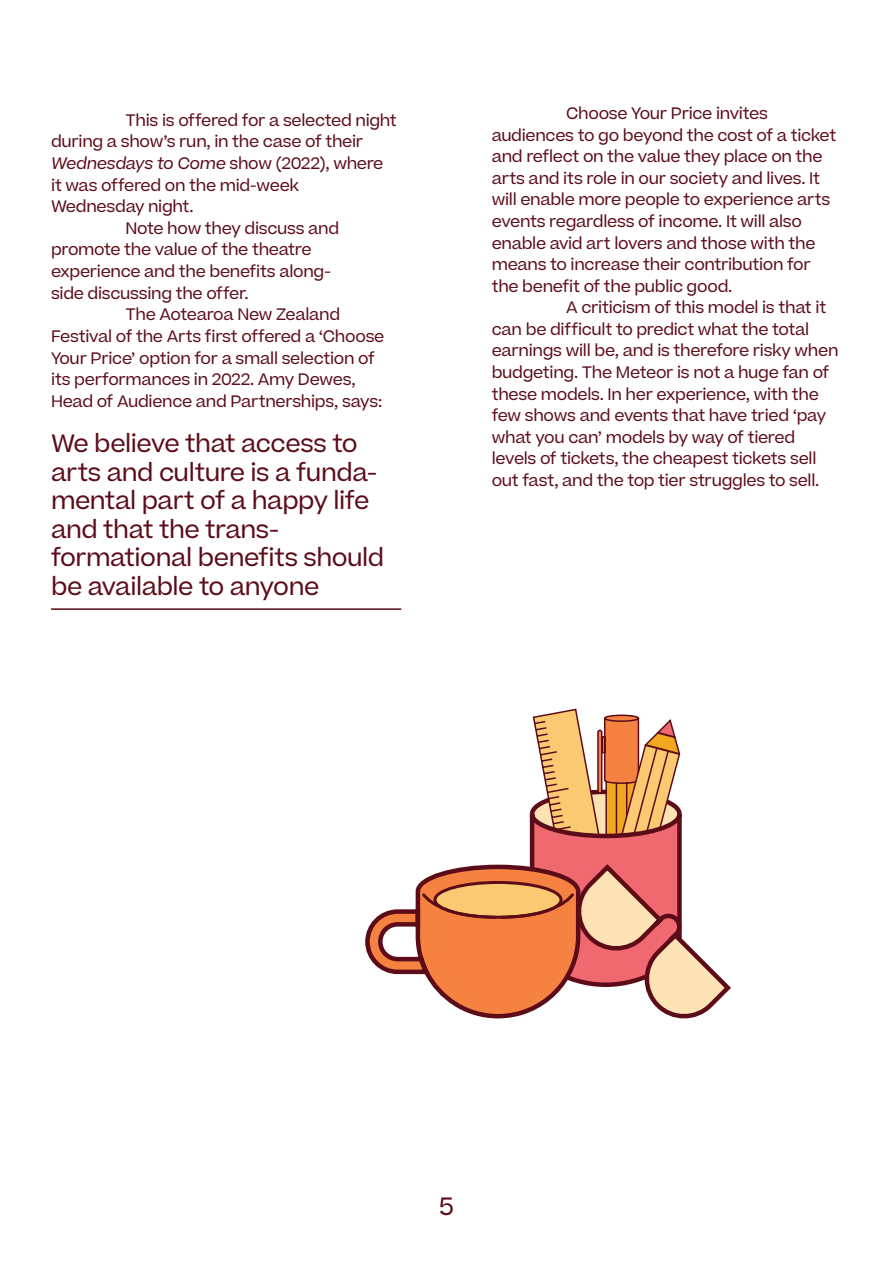
<style>
.page{position:relative;width:893px;height:1263px;background:#fff}
.page>*{position:absolute;margin:0;border:0;box-sizing:border-box;transform-origin:0 0}
.t1{font:24px/28.5px "Beatrice";letter-spacing:-.02em;color:#5c0c19}
.t2{font:15.9px "Beatrice";letter-spacing:-.02em;color:#5c0c19}
.t3{font:italic 15.9px "Beatrice";letter-spacing:-.02em;color:#5c0c19}
.s1{font-style:normal}
</style>
<div class="page">
<hr style="left:51px;top:608px;width:350px;height:2px;background:#5c0c19">
<svg style="left:365px;top:708px;width:366px;height:311px"></svg>
<p class="t2" style="left:125px;top:110px;width:273px">This is offered for a selected night</p>
<p class="t2" style="left:51px;top:131px;width:314px">during a show’s run, in the case of their</p>
<p class="t3" style="left:51px;top:153px;width:334px">Wednesdays to Come <span class="s1">show (2022), where</span></p>
<p class="t2" style="left:51px;top:174px;width:250px">it was offered on the mid-week</p>
<p class="t2" style="left:51px;top:196px;width:144px">Wednesday night.</p>
<p class="t2" style="left:125px;top:218px;width:215px">Note how they discuss and</p>
<p class="t2" style="left:51px;top:239px;width:262px">promote the value of the theatre</p>
<p class="t2" style="left:51px;top:261px;width:282px">experience and the benefits along-</p>
<p class="t2" style="left:51px;top:282px;width:199px">side discussing the offer.</p>
<p class="t2" style="left:125px;top:304px;width:216px">The Aotearoa New Zealand</p>
<p class="t2" style="left:51px;top:326px;width:335px">Festival of the Arts first offered a ‘Choose</p>
<p class="t2" style="left:51px;top:347px;width:325px">Your Price’ option for a small selection of</p>
<p class="t2" style="left:51px;top:369px;width:306px">its performances in 2022. Amy Dewes,</p>
<p class="t2" style="left:51px;top:391px;width:333px">Head of Audience and Partnerships, says:</p>
<h1 class="t1" style="left:51px;top:429px;width:335px">We believe that access to arts and culture is a funda&shy;mental part of a happy life and that the trans&shy;formational benefits should be available to anyone</h1>
<p class="t2" style="left:566px;top:103px;width:203px">Choose Your Price invites</p>
<p class="t2" style="left:492px;top:124px;width:346px">audiences to go beyond the cost of a ticket</p>
<p class="t2" style="left:492px;top:146px;width:332px">and reflect on the value they place on the</p>
<p class="t2" style="left:492px;top:168px;width:330px">arts and its role in our society and lives. It</p>
<p class="t2" style="left:492px;top:189px;width:340px">will enable more people to experience arts</p>
<p class="t2" style="left:492px;top:211px;width:312px">events regardless of income. It will also</p>
<p class="t2" style="left:492px;top:232px;width:325px">enable avid art lovers and those with the</p>
<p class="t2" style="left:492px;top:254px;width:321px">means to increase their contribution for</p>
<p class="t2" style="left:492px;top:276px;width:242px">the benefit of the public good.</p>
<p class="t2" style="left:566px;top:297px;width:262px">A criticism of this model is that it</p>
<p class="t2" style="left:492px;top:319px;width:319px">can be difficult to predict what the total</p>
<p class="t2" style="left:492px;top:340px;width:348px">earnings will be, and is therefore risky when</p>
<p class="t2" style="left:492px;top:362px;width:339px">budgeting. The Meteor is not a huge fan of</p>
<p class="t2" style="left:492px;top:383px;width:329px">these models. In her experience, with the</p>
<p class="t2" style="left:492px;top:405px;width:336px">few shows and events that have tried ‘pay</p>
<p class="t2" style="left:492px;top:427px;width:305px">what you can’ models by way of tiered</p>
<p class="t2" style="left:492px;top:448px;width:326px">levels of tickets, the cheapest tickets sell</p>
<p class="t2" style="left:492px;top:470px;width:329px">out fast, and the top tier struggles to sell.</p>
<h1 class="t1" style="left:439px;top:1192px;width:16px">5</h1>
</div>
